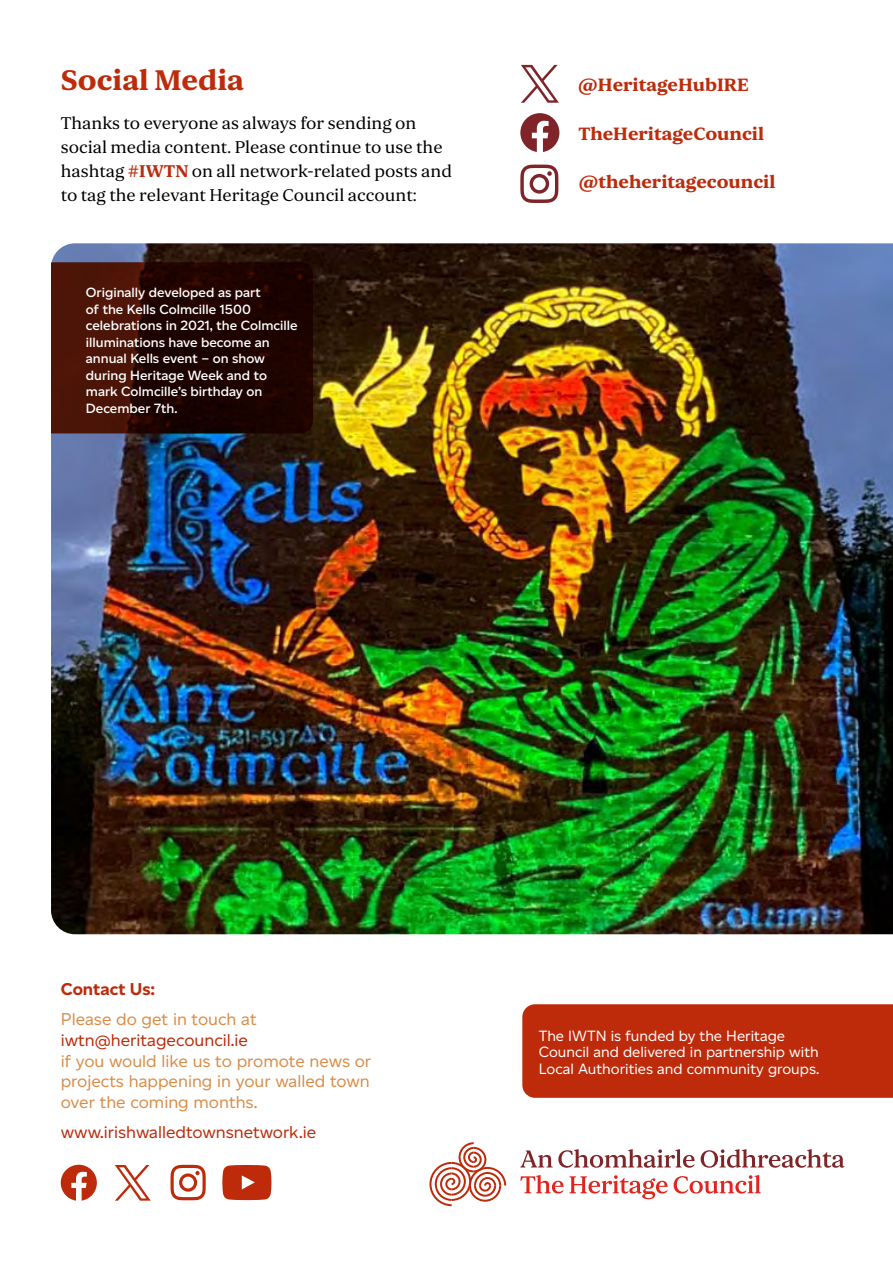
<style>
.page{position:relative;width:893px;height:1263px;background:#fff}
.page>*{position:absolute;margin:0;border:0;box-sizing:border-box;transform-origin:0 0}
.t1{font:700 30px "Orbikular";color:#bd2b0b}
.t2{font:700 18.9px "Orbikular";color:#bd2b0b}
.t3{font:18px/24px "Orbikular";color:#000}
.t4{font:17.25px/20.7px "Altform";color:#d98d49;text-align:justify}
.t5{font:17.25px "Altform";color:#bd2b0b}
.t6{font:700 17.25px "Altform";color:#bd2b0b}
.t7{font:15px/16.5px "Altform";color:#fff}
.t8{font:600 13.5px/16.5px "Altform";color:#fff}
.s1{font-weight:700;color:#bd2b0b}
</style>
<div class="page">
<svg style="left:521px;top:65px;width:38px;height:38px"></svg>
<svg style="left:520px;top:165px;width:38px;height:38px"></svg>
<svg style="left:520px;top:113px;width:39px;height:39px"></svg>
<img style="left:51px;top:243px;width:842px;height:691px">
<svg style="left:222px;top:1165px;width:49px;height:35px;background:#c44125"></svg>
<svg style="left:171px;top:1165px;width:35px;height:35px"></svg>
<svg style="left:61px;top:1165px;width:36px;height:35px"></svg>
<svg style="left:16px;top:262px;width:297px;height:171px;background:#2c0902"></svg>
<svg style="left:115px;top:1165px;width:35px;height:35px"></svg>
<div style="left:522px;top:1004px;width:371px;height:94px;background:#bd2b0b"></div>
<svg style="left:429px;top:1142px;width:77px;height:64px"></svg>
<svg style="left:520px;top:1149px;width:175px;height:19px"></svg>
<svg style="left:701px;top:1149px;width:143px;height:19px"></svg>
<svg style="left:520px;top:1175px;width:148px;height:24px"></svg>
<svg style="left:674px;top:1175px;width:87px;height:18px"></svg>
<div style="left:8px;top:262px;width:43px;height:672px;background:#fff"></div>
<h1 class="t1" style="left:61px;top:59px;width:185px">Social Media</h1>
<h3 class="t3" style="left:61px;top:110px;width:393px">Thanks to everyone as always for sending on social media content. Please continue to use the hashtag <span class="s1">#IWTN</span> on all network-related posts and to tag the relevant Heritage Council account:</h3>
<p class="t8" style="left:86px;top:284px;width:213px">Originally developed as part<br>of the Kells Colmcille 1500 celebrations in 2021, the Colmcille illuminations have become an annual Kells event – on show during Heritage Week and to mark Colmcille’s birthday on<br>December 7th.</p>
<h2 class="t2" style="left:578px;top:72px;width:172px">@HeritageHubIRE</h2>
<h2 class="t2" style="left:578px;top:120px;width:187px">TheHeritageCouncil</h2>
<h2 class="t2" style="left:578px;top:168px;width:198px">@theheritagecouncil</h2>
<p class="t6" style="left:61px;top:979px;width:96px">Contact Us:</p>
<p class="t4" style="left:61px;top:1009px;width:197px">Please do get in touch at</p>
<p class="t5" style="left:61px;top:1030px;width:189px">iwtn@heritagecouncil.ie</p>
<p class="t4" style="left:61px;top:1050px;width:312px">if you would like us to promote news or projects happening in your walled town over the coming months.</p>
<p class="t5" style="left:61px;top:1123px;width:257px">www.irishwalledtownsnetwork.ie</p>
<p class="t7" style="left:539px;top:1027px;width:282px">The IWTN is funded by the Heritage<br>Council and delivered in partnership with<br>Local Authorities and community groups.</p>
</div>
